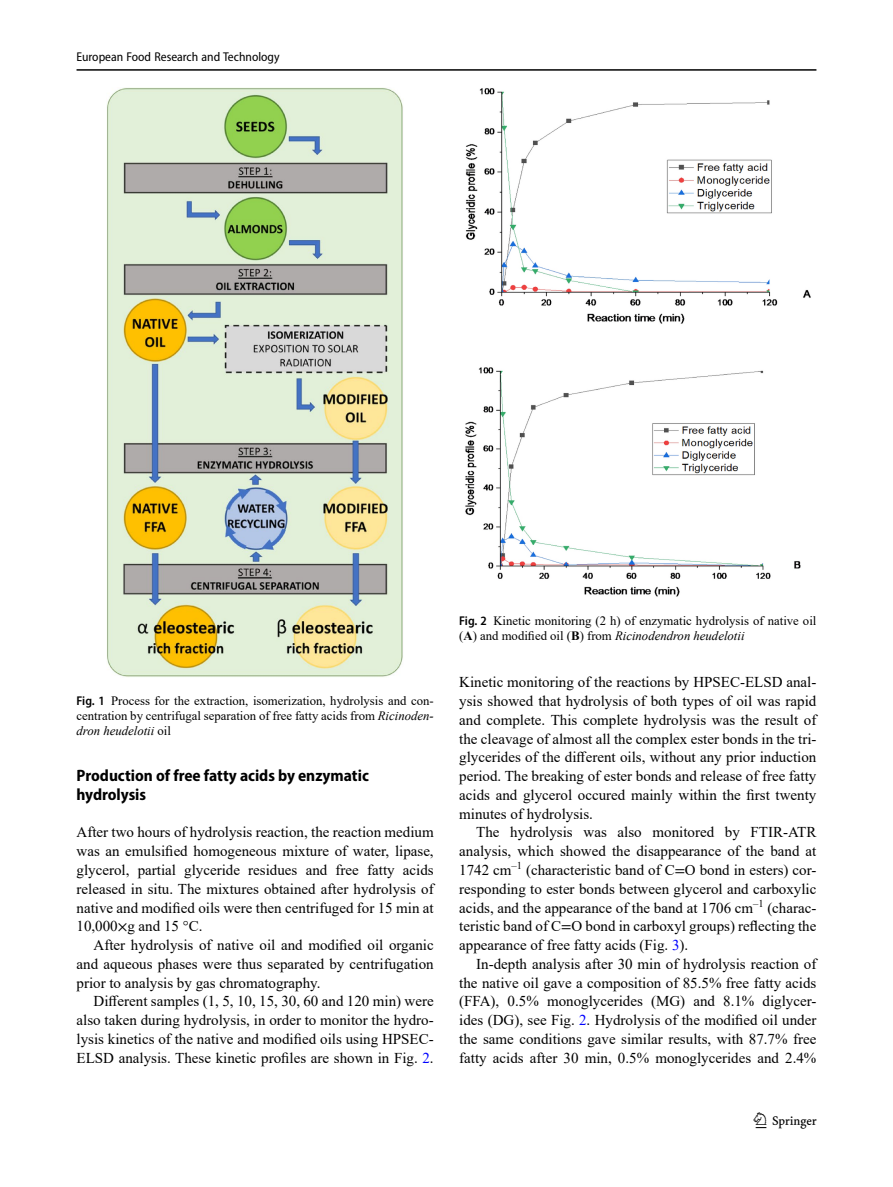
<style>
.page{position:relative;width:893px;height:1187px;background:#fff}
.page>*{position:absolute;margin:0;border:0;box-sizing:border-box;transform-origin:0 0}
.t1{font:22.5px "Springnew";color:#000}
.Head_2{font:700 semi-condensed 16.5px/18.8px "Myriad Pro";color:#000}
.Body_Text_Indent{font:15px/18.8px "Times New Roman";color:#000;text-align:justify}
.Body_Text{font:15px/18.8px "Times New Roman";color:#000;text-align:justify}
.Figure_Caption{font:12.75px/15px "Times New Roman";color:#000}
.t2{font:semi-condensed 12.75px "Myriad Pro";color:#000}
.s1{font-family:"Myriad Pro";font-weight:600;font-stretch:semi-condensed}
.s2{font-style:italic}
.s3{font-family:"STIX"}
.s4{color:#00f}
.s5{font-weight:700}
</style>
<div class="page">
<hr style="left:77px;top:69px;width:739px;height:2px;background:#000">
<img style="left:465px;top:88px;width:346px;height:509px">
<img style="left:107px;top:87px;width:296px;height:590px">
<p class="t2" style="left:77px;top:49px;width:205px">European Food Research and Technology</p>
<p class="Figure_Caption" style="left:77px;top:692px;width:359px;text-align:justify"><span class="s1">Fig. 1</span> Process for the extraction, isomerization, hydrolysis and con&shy;centration by centrifugal separation of free fatty acids from <span class="s2">Ricinoden&shy;dron heudelotii</span> oil</p>
<p class="Head_2" style="left:77px;top:765px;width:294px">Production of free fatty acids by enzymatic hydrolysis</p>
<p class="Body_Text" style="left:77px;top:822px;width:359px">After two hours of hydrolysis reaction, the reaction medium was an emulsified homogeneous mixture of water, lipase, glycerol, partial glyceride residues and free fatty acids released in situ. The mixtures obtained after hydrolysis of native and modified oils were then centrifuged for 15 min at 10,000<span class="s3">×</span>g and 15 °C.</p>
<p class="Body_Text_Indent" style="left:77px;top:935px;width:359px;text-indent:17px">After hydrolysis of native oil and modified oil organic and aqueous phases were thus separated by centrifugation prior to analysis by gas chromatography.</p>
<p class="Body_Text_Indent" style="left:77px;top:991px;width:359px;text-indent:17px">Different samples (1, 5, 10, 15, 30, 60 and 120 min) were also taken during hydrolysis, in order to monitor the hydro&shy;lysis kinetics of the native and modified oils using HPSEC-ELSD analysis. These kinetic profiles are shown in Fig. <span class="s4">2</span>.</p>
<p class="Figure_Caption" style="left:459px;top:613px;width:359px"><span class="s1">Fig. 2</span> Kinetic monitoring (2 h) of enzymatic hydrolysis of native oil (<span class="s5">A</span>) and modified oil (<span class="s5">B</span>) from <span class="s2">Ricinodendron heudelotii</span></p>
<p class="Body_Text_Indent" style="left:459px;top:672px;width:359px">Kinetic monitoring of the reactions by HPSEC-ELSD anal&shy;ysis showed that hydrolysis of both types of oil was rapid and complete. This complete hydrolysis was the result of the cleavage of almost all the complex ester bonds in the tri&shy;glycerides of the different oils, without any prior induction period. The breaking of ester bonds and release of free fatty acids and glycerol occured mainly within the first twenty minutes of hydrolysis.</p>
<p class="Body_Text_Indent" style="left:459px;top:822px;width:359px;text-indent:17px">The hydrolysis was also monitored by FTIR-ATR analysis, which showed the disappearance of the band at 1742 cm<sup>–1</sup> (characteristic band of C<span class="s3">=</span>O bond in esters) cor&shy;responding to ester bonds between glycerol and carboxylic acids, and the appearance of the band at 1706 cm<sup>–1</sup> (charac&shy;teristic band of C<span class="s3">=</span>O bond in carboxyl groups) reflecting the appearance of free fatty acids (Fig. <span class="s4">3</span>).</p>
<p class="Body_Text_Indent" style="left:459px;top:953px;width:359px;text-indent:17px">In-depth analysis after 30 min of hydrolysis reaction of the native oil gave a composition of 85.5% free fatty acids (FFA), 0.5% monoglycerides (MG) and 8.1% diglycer&shy;ides (DG), see Fig. <span class="s4">2</span>. Hydrolysis of the modified oil under the same conditions gave similar results, with 87.7% free fatty acids after 30 min, 0.5% monoglycerides and 2.4%</p>
<h1 class="t1" style="left:756px;top:1107px;width:63px">1 3</h1>
</div>
